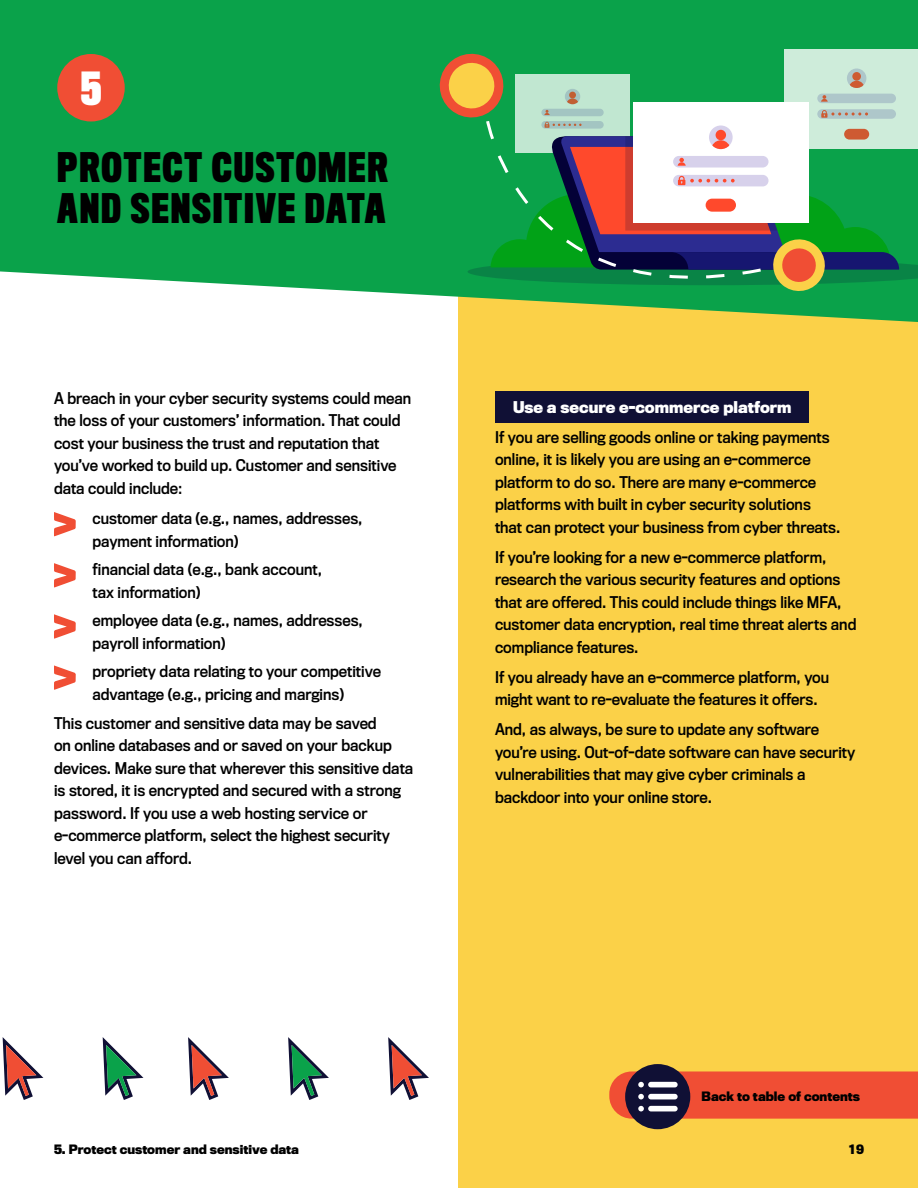
<style>
.page{position:relative;width:918px;height:1188px;background:#fff}
.page>*{position:absolute;margin:0;border:0;box-sizing:border-box;transform-origin:0 0}
.t1{font:700 42px "Titling Gothic FB Comp";color:#fff}
.page_titles{font:700 37.5px/40.5px "Titling Gothic FB Comp";letter-spacing:.05em;color:#000}
.t2{font:15px/22.5px "Titling Gothic FB Narrow Standard";color:#000}
.Subtitle{font:700 15px "Titling Gothic FB Narrow";color:#fff}
.t3{font:700 12px "Titling Gothic FB Narrow";color:#000}
</style>
<div class="page">
<svg style="left:103px;top:1037px;width:40px;height:63px"></svg>
<svg style="left:388px;top:1037px;width:41px;height:63px"></svg>
<svg style="left:3px;top:1037px;width:40px;height:63px"></svg>
<svg style="left:288px;top:1037px;width:41px;height:63px"></svg>
<svg style="left:188px;top:1037px;width:41px;height:63px"></svg>
<div style="left:459px;top:0;width:459px;height:1188px;background:#fbd148"></div>
<svg style="left:0;top:0;width:918px;height:322px;background:#25ab5b"></svg>
<div style="left:57px;top:54px;width:68px;height:68px;background:#f04e34;border-radius:50%"></div>
<svg style="left:54px;top:512px;width:22px;height:24px"></svg>
<svg style="left:54px;top:563px;width:22px;height:24px"></svg>
<svg style="left:54px;top:614px;width:22px;height:25px"></svg>
<svg style="left:54px;top:665px;width:22px;height:25px"></svg>
<div style="left:495px;top:392px;width:313px;height:31px;background:#101035"></div>
<div style="left:515px;top:74px;width:115px;height:79px;background:#c1e7d1"></div>
<svg style="left:565px;top:89px;width:15px;height:15px"></svg>
<div style="left:569px;top:92px;width:7px;height:6px;background:#c15f33;border-radius:50%"></div>
<svg style="left:566px;top:98px;width:13px;height:6px"></svg>
<div style="left:541px;top:109px;width:63px;height:7px;background:#a3c5c2;border-radius:4px"></div>
<svg style="left:544px;top:110px;width:6px;height:5px"></svg>
<div style="left:784px;top:50px;width:134px;height:99px;background:#ceecda"></div>
<div style="left:847px;top:69px;width:19px;height:19px;background:#aec7ca;border-radius:50%"></div>
<svg style="left:852px;top:72px;width:9px;height:9px"></svg>
<svg style="left:849px;top:81px;width:15px;height:7px"></svg>
<div style="left:817px;top:94px;width:79px;height:9px;background:#aec7ca;border-radius:5px"></div>
<svg style="left:821px;top:95px;width:7px;height:7px"></svg>
<div style="left:817px;top:109px;width:79px;height:10px;background:#aec7ca;border-radius:5px"></div>
<svg style="left:821px;top:110px;width:47px;height:8px"></svg>
<div style="left:844px;top:129px;width:25px;height:11px;background:#ce5a32;border-radius:5px"></div>
<div style="left:633px;top:103px;width:175px;height:120px;background:#fff"></div>
<svg style="left:428px;top:42px;width:77px;height:87px"></svg>
<svg style="left:468px;top:136px;width:450px;height:166px"></svg>
<svg style="left:485px;top:118px;width:279px;height:199px"></svg>
<div style="left:625px;top:1064px;width:65px;height:65px;background:#101035;border-radius:50%"></div>
<svg style="left:609px;top:1064px;width:309px;height:59px"></svg>
<h1 class="t1" style="left:81px;top:64px;width:22px">5</h1>
<h1 class="page_titles" style="left:57px;top:149px;width:332px">PROTECT CUSTOMER<br>AND SENSITIVE DATA</h1>
<p class="t2" style="left:54px;top:387px;width:359px">A breach in your cyber security systems could mean the loss of your customers’ information. That could cost your business the trust and reputation that you’ve worked to build up. Customer and sensitive data could include:</p>
<p class="t2" style="left:93px;top:507px;width:271px">customer data (e.g., names, addresses, payment information)</p>
<p class="t2" style="left:93px;top:559px;width:231px">financial data (e.g., bank account, tax information)</p>
<p class="t2" style="left:93px;top:610px;width:272px">employee data (e.g., names, addresses, payroll information)</p>
<p class="t2" style="left:93px;top:661px;width:290px">propriety data relating to your competitive advantage (e.g., pricing and margins)</p>
<p class="t2" style="left:54px;top:712px;width:361px">This customer and sensitive data may be saved<br>on online databases and or saved on your backup devices. Make sure that wherever this sensitive data is stored, it is encrypted and secured with a strong password. If you use a web hosting service or e-commerce platform, select the highest security level you can afford.</p>
<h2 class="Subtitle" style="left:513px;top:398px;width:280px">Use a secure e-commerce platform</h2>
<p class="t2" style="left:495px;top:426px;width:347px">If you are selling goods online or taking payments online, it is likely you are using an e-commerce platform to do so. There are many e-commerce platforms with built in cyber security solutions that can protect your business from cyber threats.</p>
<p class="t2" style="left:495px;top:546px;width:363px">If you’re looking for a new e-commerce platform, research the various security features and options that are offered. This could include things like MFA, customer data encryption, real time threat alerts and compliance features.</p>
<p class="t2" style="left:495px;top:666px;width:336px">If you already have an e-commerce platform, you might want to re-evaluate the features it offers.</p>
<p class="t2" style="left:495px;top:718px;width:362px">And, as always, be sure to update any software you’re using. Out-of-date software can have security vulnerabilities that may give cyber criminals a backdoor into your online store.</p>
<p class="t3" style="left:702px;top:1090px;width:160px">Back to table of contents</p>
<p class="t3" style="left:54px;top:1142px;width:247px">5. Protect customer and sensitive data</p>
<p class="t3" style="left:849px;top:1142px;width:16px">19</p>
</div>
